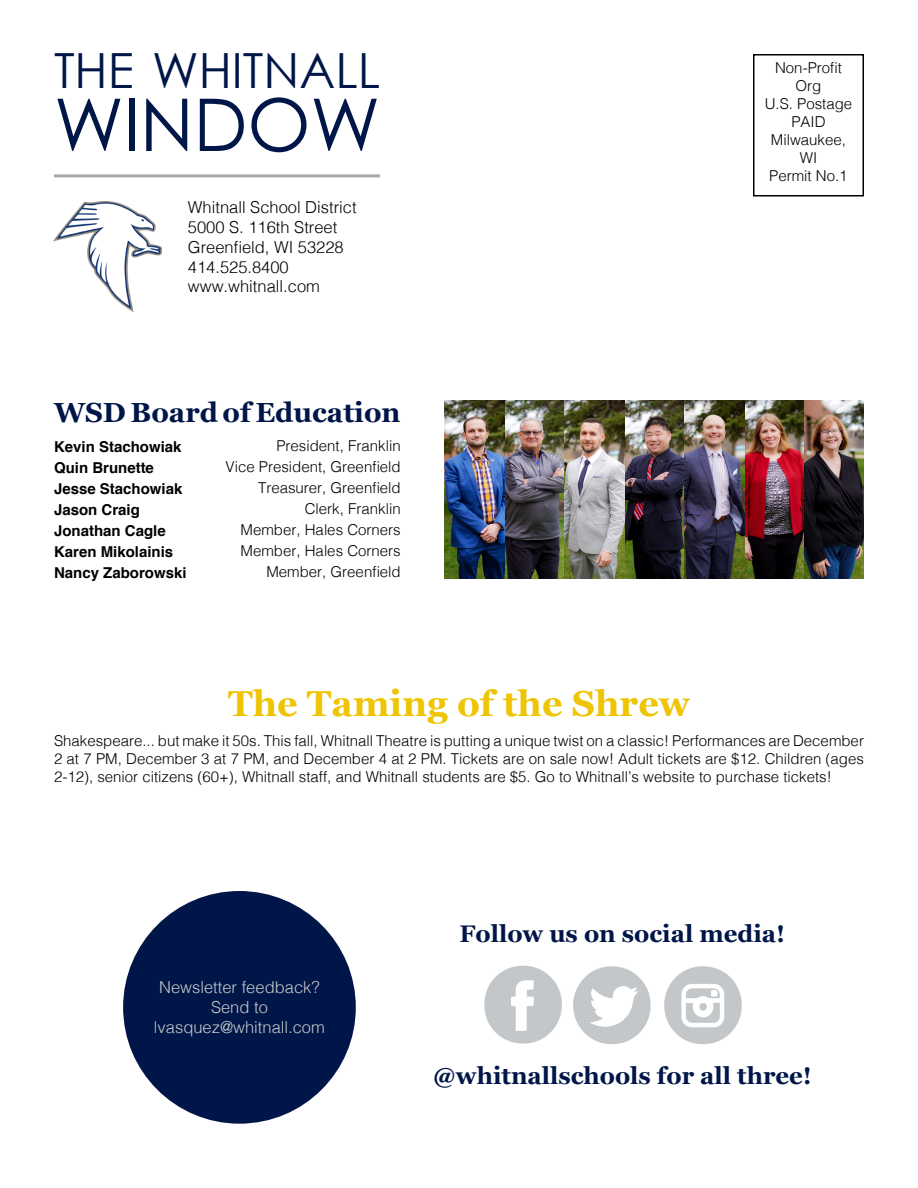
<style>
.page{position:relative;width:918px;height:1188px;background:#fff}
.page>*{position:absolute;margin:0;border:0;box-sizing:border-box;transform-origin:0 0}
.t1{font:72.75px "Century Gothic";letter-spacing:-.005em;color:#001648}
.t2{font:48.45px "Century Gothic";color:#001648}
.t3{font:700 36px "Georgia";color:#efc402}
.t4{font:700 27.6px "Georgia";color:#001648}
.t5{font:700 24px "Georgia";color:#001648}
.t6{font:300 16.5px/19.8px "Helvetica";color:#000}
.t7{font:300 16.5px/19.8px "Helvetica";color:#c7c8ca;text-align:center}
.t8{font:300 15px/18px "Helvetica";color:#000;text-align:center}
.t9{font:700 15px/21px "Helvetica";color:#000}
</style>
<div class="page">
<hr style="left:54px;top:174px;width:326px;height:3px;background:#a7a9ac">
<img style="left:54px;top:202px;width:108px;height:110px">
<div style="left:753px;top:54px;width:111px;height:142px;border:2px solid #000"></div>
<img style="left:484px;top:965px;width:258px;height:80px">
<div style="left:123px;top:891px;width:233px;height:233px;background:#001648;border-radius:50%"></div>
<img style="left:444px;top:401px;width:420px;height:178px">
<h2 class="t2" style="left:54px;top:41px;width:273px">THE WHITNALL</h2>
<h1 class="t1" style="left:54px;top:80px;width:328px">WINDOW</h1>
<p class="t6" style="left:188px;top:196px;width:170px">Whitnall School District<br>5000 S. 116th Street<br>Greenfield, WI 53228<br>414.525.8400 www.whitnall.com</p>
<h3 class="t4" style="left:54px;top:391px;width:348px">WSD Board of Education</h3>
<p class="t9" style="left:54px;top:436px;width:134px">Kevin Stachowiak<br>Quin Brunette<br>Jesse Stachowiak<br>Jason Craig<br>Jonathan Cagle<br>Karen Mikolainis<br>Nancy Zaborowski</p>
<p class="t8" style="left:226px;top:434px;width:177px;line-height:21px;text-align:right">President, Franklin<br>Vice President, Greenfield<br>Treasurer, Greenfield<br>Clerk, Franklin<br>Member, Hales Corners<br>Member, Hales Corners<br>Member, Greenfield</p>
<p class="t8" style="left:765px;top:58px;width:89px">Non-Profit<br>Org<br>U.S. Postage<br>PAID<br>Milwaukee,<br>WI<br>Permit No.1</p>
<h3 class="t3" style="left:228px;top:676px;width:463px">The Taming of the Shrew</h3>
<p class="t8" style="left:54px;top:731px;width:811px;text-align:justify">Shakespeare... but make it 50s. This fall, Whitnall Theatre is putting a unique twist on a classic! Performances are December 2 at 7 PM, December 3 at 7 PM, and December 4 at 2 PM. Tickets are on sale now! Adult tickets are $12. Children (ages 2-12), senior citizens (60+), Whitnall staff, and Whitnall students are $5. Go to Whitnall’s website to purchase tickets!</p>
<p class="t7" style="left:154px;top:977px;width:172px">Newsletter feedback?<br>Send to lvasquez@whitnall.com</p>
<h3 class="t5" style="left:459px;top:916px;width:327px">Follow us on social media!</h3>
<h3 class="t5" style="left:433px;top:1057px;width:381px">@whitnallschools for all three!</h3>
</div>
